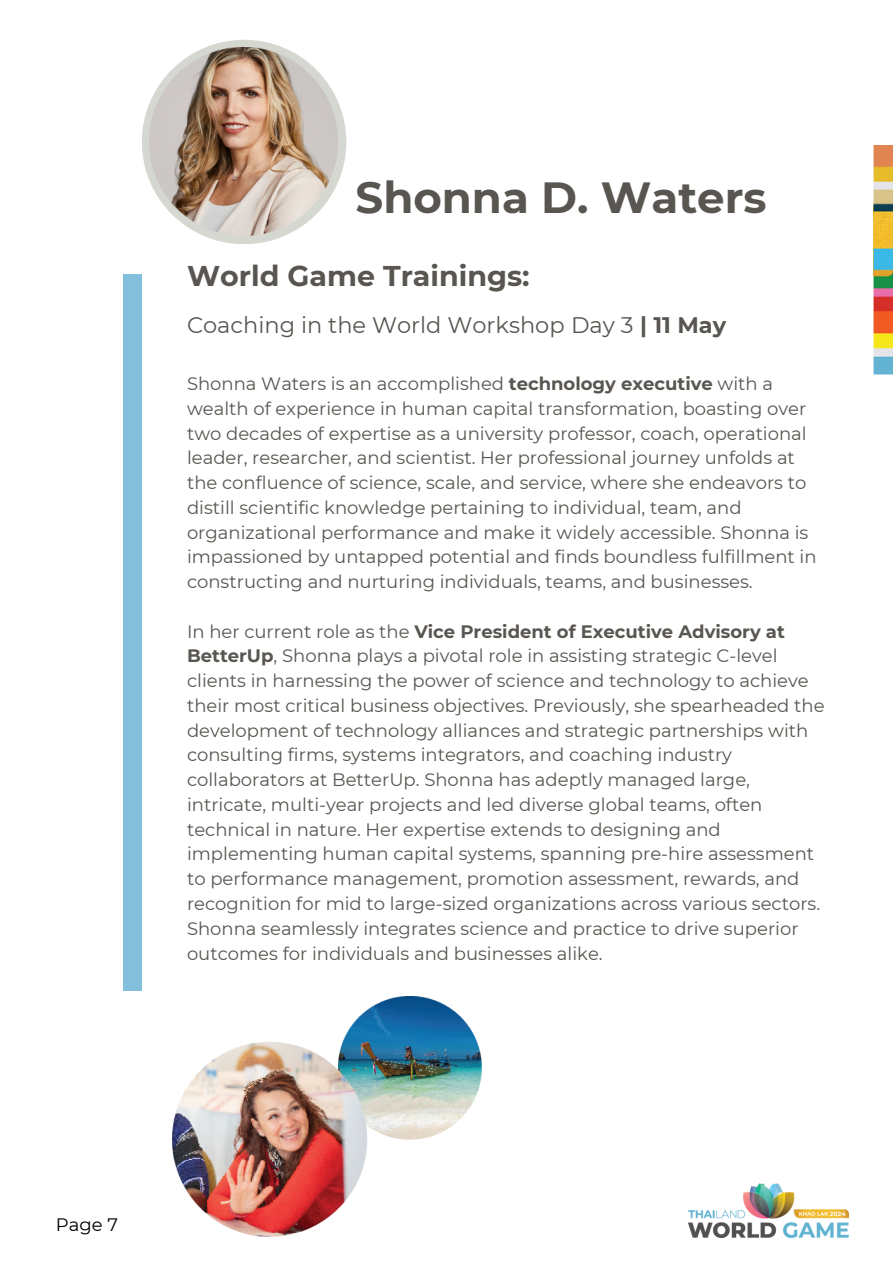
<style>
.page{position:relative;width:893px;height:1264px;background:#fff}
.page>*{position:absolute;margin:0;border:0;box-sizing:border-box;transform-origin:0 0}
.t1{font:700 43.5px "Montserrat";color:#595651}
.t2{font:700 28.5px "Montserrat";color:#595651}
.t3{font:22.5px "Montserrat";color:#595651}
.t4{font:18px/24.8px "Montserrat";color:#595651}
.t5{font:18px "Montserrat";color:#000}
.s1{font-weight:700}
</style>
<div class="page">
<img style="left:688px;top:1183px;width:160px;height:54px">
<div style="left:124px;top:273px;width:18px;height:717px;background:#83bfda"></div>
<img style="left:873px;top:145px;width:19px;height:229px">
<img style="left:173px;top:996px;width:308px;height:240px">
<div style="left:142px;top:40px;width:204px;height:204px;background:#d4d8d0;border-radius:50%"></div>
<img style="left:150px;top:48px;width:188px;height:188px">
<p class="t1" style="left:355px;top:170px;width:412px">Shonna D. Waters</p>
<p class="t2" style="left:187px;top:259px;width:344px">World Game Trainings:</p>
<p class="t3" style="left:187px;top:311px;width:540px">Coaching in the World Workshop Day 3 <span class="s1">| 11 May</span></p>
<p class="t4" style="left:187px;top:371px;width:631px">Shonna Waters is an accomplished <span class="s1">technology executive</span> with a wealth of experience in human capital transformation, boasting over two decades of expertise as a university professor, coach, operational leader, researcher, and scientist. Her professional journey unfolds at the confluence of science, scale, and service, where she endeavors to distill scientific knowledge pertaining to individual, team, and organizational performance and make it widely accessible. Shonna is impassioned by untapped potential and finds boundless fulfillment in constructing and nurturing individuals, teams, and businesses.</p>
<p class="t4" style="left:187px;top:618px;width:639px">In her current role as the <span class="s1">Vice President of Executive Advisory at BetterUp</span>, Shonna plays a pivotal role in assisting strategic C-level clients in harnessing the power of science and technology to achieve their most critical business objectives. Previously, she spearheaded the development of technology alliances and strategic partnerships with consulting firms, systems integrators, and coaching industry collaborators at BetterUp. Shonna has adeptly managed large, intricate, multi-year projects and led diverse global teams, often technical in nature. Her expertise extends to designing and implementing human capital systems, spanning pre-hire assessment to performance management, promotion assessment, rewards, and recognition for mid to large-sized organizations across various sectors.<br>Shonna seamlessly integrates science and practice to drive superior outcomes for individuals and businesses alike.</p>
<p class="t5" style="left:56px;top:1213px;width:64px">Page 7</p>
</div>
